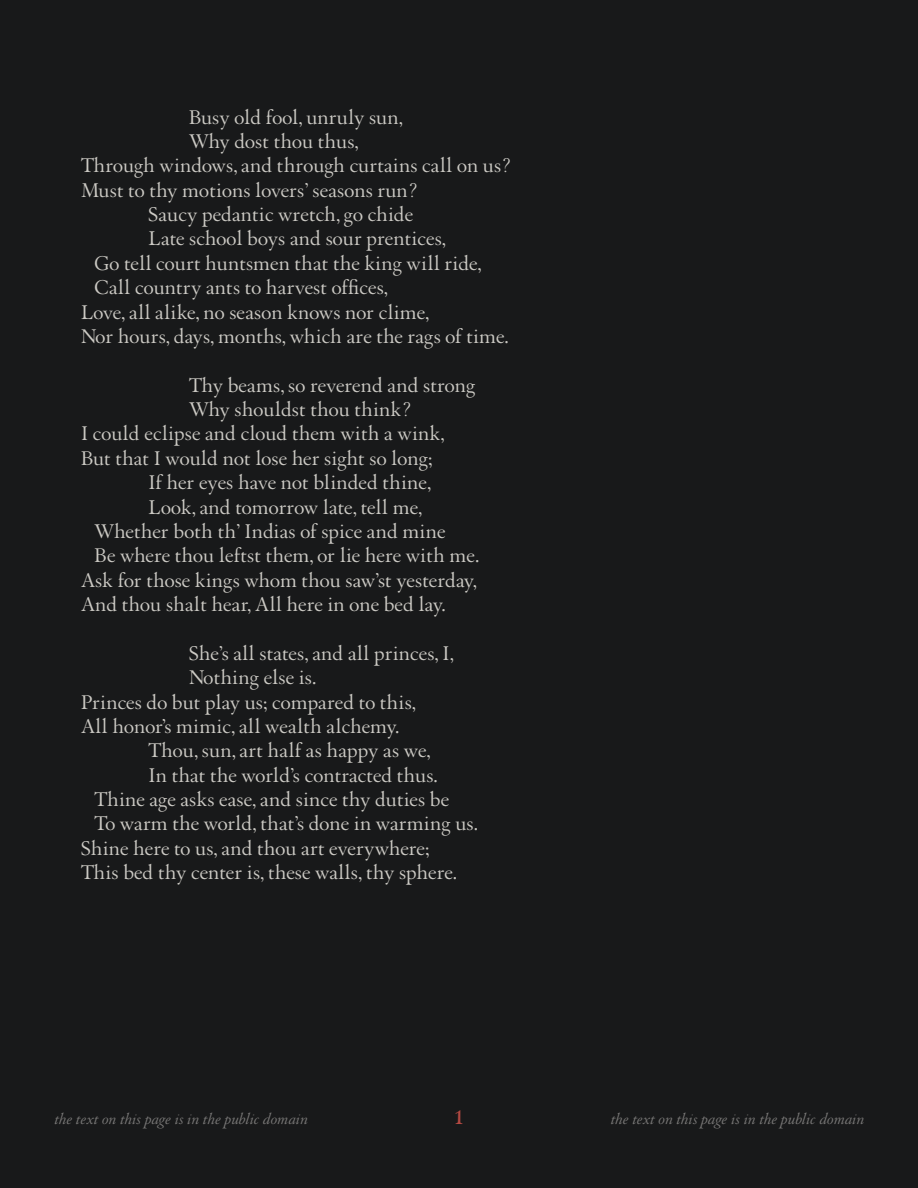
<style>
.page{position:relative;width:918px;height:1188px;background:#18191a}
.page>*{position:absolute;margin:0;border:0;box-sizing:border-box;transform-origin:0 0}
.t1{font:700 22.5px "Augereau";color:#b34942}
.Body_Copy_Poem{font:21.3px "Augereau";letter-spacing:.01em;color:#cccac4}
.t2{font:italic 16.5px "Augereau";letter-spacing:.01em;color:#787776}
</style>
<div class="page">
<p class="Body_Copy_Poem" style="left:189px;top:104px;width:215px">Busy old fool, unruly sun,</p>
<p class="Body_Copy_Poem" style="left:189px;top:128px;width:171px">Why dost thou thus,</p>
<p class="Body_Copy_Poem" style="left:81px;top:153px;width:433px">Through windows, and through curtains call on us?</p>
<p class="Body_Copy_Poem" style="left:81px;top:177px;width:340px">Must to thy motions lovers’ seasons run?</p>
<p class="Body_Copy_Poem" style="left:149px;top:202px;width:266px">Saucy pedantic wretch, go chide</p>
<p class="Body_Copy_Poem" style="left:149px;top:226px;width:299px">Late school boys and sour prentices,</p>
<p class="Body_Copy_Poem" style="left:95px;top:250px;width:389px">Go tell court huntsmen that the king will ride,</p>
<p class="Body_Copy_Poem" style="left:95px;top:275px;width:295px">Call country ants to harvest offices,</p>
<p class="Body_Copy_Poem" style="left:81px;top:299px;width:350px">Love, all alike, no season knows nor clime,</p>
<p class="Body_Copy_Poem" style="left:81px;top:323px;width:430px">Nor hours, days, months, which are the rags of time.</p>
<p class="Body_Copy_Poem" style="left:189px;top:372px;width:288px">Thy beams, so reverend and strong</p>
<p class="Body_Copy_Poem" style="left:189px;top:397px;width:225px">Why shouldst thou think?</p>
<p class="Body_Copy_Poem" style="left:81px;top:421px;width:365px">I could eclipse and cloud them with a wink,</p>
<p class="Body_Copy_Poem" style="left:81px;top:445px;width:353px">But that I would not lose her sight so long;</p>
<p class="Body_Copy_Poem" style="left:149px;top:470px;width:284px">If her eyes have not blinded thine,</p>
<p class="Body_Copy_Poem" style="left:149px;top:494px;width:275px">Look, and tomorrow late, tell me,</p>
<p class="Body_Copy_Poem" style="left:95px;top:518px;width:352px">Whether both th’ Indias of spice and mine</p>
<p class="Body_Copy_Poem" style="left:95px;top:543px;width:386px">Be where thou leftst them, or lie here with me.</p>
<p class="Body_Copy_Poem" style="left:81px;top:567px;width:398px">Ask for those kings whom thou saw’st yesterday,</p>
<p class="Body_Copy_Poem" style="left:81px;top:592px;width:366px">And thou shalt hear, All here in one bed lay.</p>
<p class="Body_Copy_Poem" style="left:189px;top:640px;width:266px">She’s all states, and all princes, I,</p>
<p class="Body_Copy_Poem" style="left:189px;top:665px;width:129px">Nothing else is.</p>
<p class="Body_Copy_Poem" style="left:81px;top:689px;width:337px">Princes do but play us; compared to this,</p>
<p class="Body_Copy_Poem" style="left:81px;top:713px;width:320px">All honor’s mimic, all wealth alchemy.</p>
<p class="Body_Copy_Poem" style="left:149px;top:738px;width:284px">Thou, sun, art half as happy as we,</p>
<p class="Body_Copy_Poem" style="left:149px;top:762px;width:291px">In that the world’s contracted thus.</p>
<p class="Body_Copy_Poem" style="left:95px;top:787px;width:356px">Thine age asks ease, and since thy duties be</p>
<p class="Body_Copy_Poem" style="left:95px;top:811px;width:385px">To warm the world, that’s done in warming us.</p>
<p class="Body_Copy_Poem" style="left:81px;top:835px;width:350px">Shine here to us, and thou art everywhere;</p>
<p class="Body_Copy_Poem" style="left:81px;top:860px;width:378px">This bed thy center is, these walls, thy sphere.</p>
<p class="t2" style="left:54px;top:1108px;width:255px">the text on this page is in the public domain</p>
<p class="t1" style="left:453px;top:1103px;width:13px">1</p>
<p class="t2" style="left:610px;top:1108px;width:255px">the text on this page is in the public domain</p>
</div>
